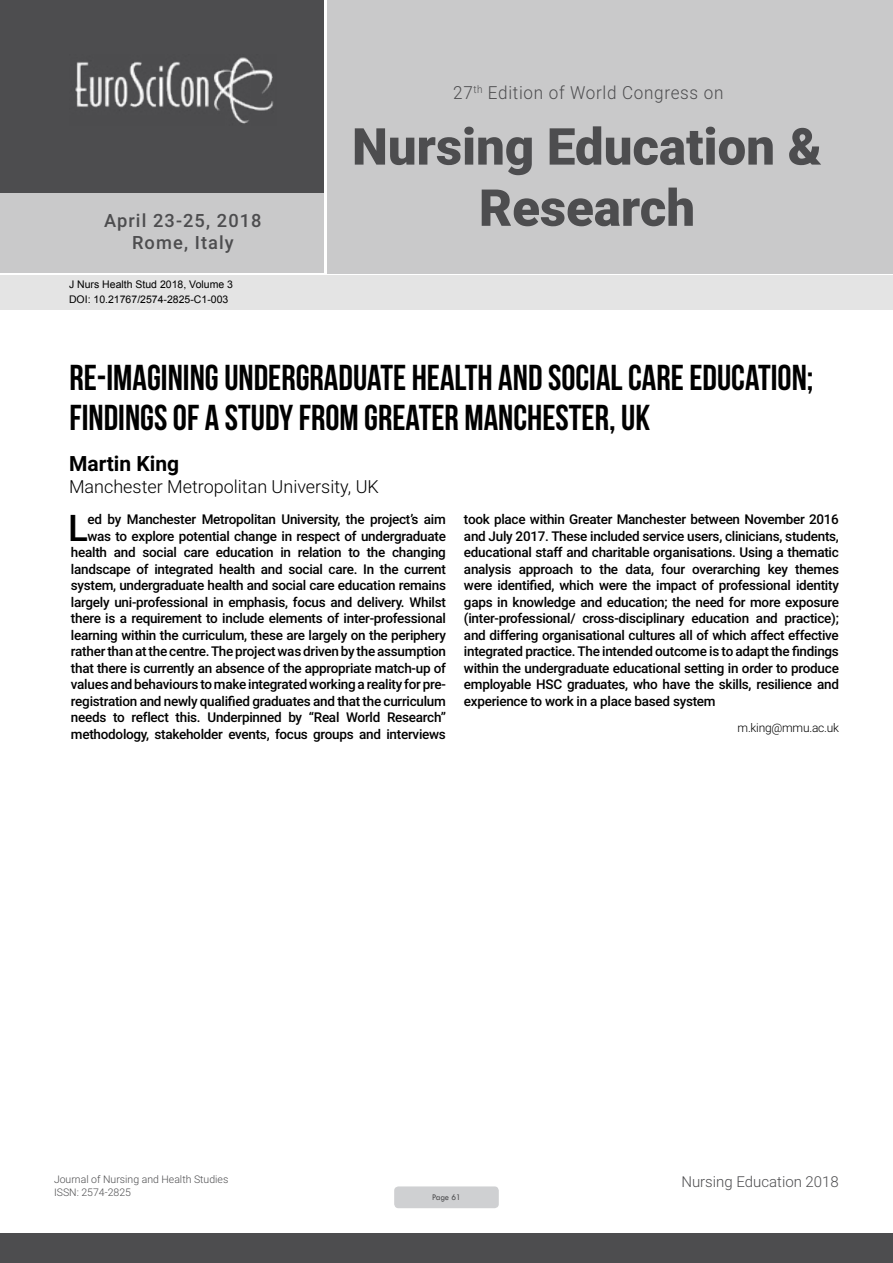
<style>
.page{position:relative;width:893px;height:1263px;background:#fff}
.page>*{position:absolute;margin:0;border:0;box-sizing:border-box;transform-origin:0 0}
.t1{font:900 51px/61.2px "Roboto";color:#4d4d4f;text-align:center}
.t2{font:500 36.75px "Roboto";color:#000}
.t3{font:36px/39.6px "Bebas Neue";color:#000}
.t4{font:700 21px "Roboto";color:#000}
.t5{font:500 18.3px/21.9px "Roboto";letter-spacing:.06em;color:#4d4d4f;text-align:center}
.t6{font:300 18px "Roboto";color:#000}
.t7{font:300 18px "Roboto";letter-spacing:.04em;color:#4d4d4f;scale:.95 1}
.t8{font:300 15px "Roboto";color:#4d4d4f}
.t9{font:500 13.5px/16.5px "Roboto";letter-spacing:-.02em;color:#000;text-align:right}
.t10{font:300 12px "Roboto";letter-spacing:-.02em;color:#000}
.t11{font:10.5px/14.4px "Arial";color:#000}
.t12{font:300 10.5px "Roboto";color:#4d4d4f}
.t13{font:9px "Tw Cen";letter-spacing:-.02em;color:#4d4d4f;scale:.95 1}
</style>
<div class="page">
<div style="left:0;top:0;width:323px;height:193px;background:#4d4d4f"></div>
<div style="left:1px;top:193px;width:323px;height:80px;background:#c9c9ca"></div>
<div style="left:327px;top:0;width:566px;height:273px;background:#c9c9ca"></div>
<img style="left:75px;top:57px;width:199px;height:67px">
<div style="left:0;top:1233px;width:893px;height:30px;background:#4d4d4f"></div>
<div style="left:1px;top:275px;width:892px;height:35px;background:#e4e4e4"></div>
<div style="left:394px;top:1186px;width:105px;height:22px;background:#cfd0d2;border-radius:4px"></div>
<h3 class="t5" style="left:104px;top:209px;width:159px">April 23-25, 2018<br>Rome, Italy</h3>
<p class="t11" style="left:69px;top:278px;width:166px">J Nurs Health Stud 2018, Volume 3<br>DOI: 10.21767/2574-2825-C1-003</p>
<h3 class="t7" style="left:453px;top:80px;width:286px">27<sup>th</sup> Edition of World Congress on</h3>
<h1 class="t1" style="left:352px;top:114px;width:471px">Nursing Education &amp;<br>Research</h1>
<h3 class="t3" style="left:69px;top:358px;width:746px">RE-IMAGINING UNDERGRADUATE HEALTH AND SOCIAL CARE EDUCATION;<br>FINDINGS OF A STUDY FROM GREATER MANCHESTER, UK</h3>
<h3 class="t4" style="left:69px;top:449px;width:112px">Martin King</h3>
<h3 class="t6" style="left:69px;top:474px;width:311px">Manchester Metropolitan University, UK</h3>
<p class="t9" style="left:71px;top:511px;width:377px">ed by Manchester Metropolitan University, the project’s aim was to explore potential change in respect of undergraduate health and social care education in relation to the changing landscape of integrated health and social care. In the current system, undergraduate health and social care education remains largely uni-professional in emphasis, focus and delivery. Whilst there is a requirement to include elements of inter-professional learning within the curriculum, these are largely on the periphery rather than at the centre. The project was driven by the assumption that there is currently an absence of the appropriate match-up of values and behaviours to make integrated working a reality for pre&shy;registration and newly qualified graduates and that the curriculum needs to reflect this. Underpinned by “Real World Research” methodology, stakeholder events, focus groups and interviews</p>
<p class="t9" style="left:464px;top:511px;width:376px;text-align:justify">took place within Greater Manchester between November 2016 and July 2017. These included service users, clinicians, students, educational staff and charitable organisations. Using a thematic analysis approach to the data, four overarching key themes were identified, which were the impact of professional identity gaps in knowledge and education; the need for more exposure (inter-professional/ cross-disciplinary education and practice); and differing organisational cultures all of which affect effective integrated practice. The intended outcome is to adapt the findings within the undergraduate educational setting in order to produce employable HSC graduates, who have the skills, resilience and experience to work in a place based system</p>
<h2 class="t2" style="left:68px;top:502px;width:21px">L</h2>
<p class="t10" style="left:738px;top:719px;width:103px">m.king@mmu.ac.uk</p>
<p class="t12" style="left:54px;top:1172px;width:176px">Journal of Nursing and Health Studies</p>
<p class="t8" style="left:681px;top:1171px;width:159px">Nursing Education 2018</p>
<p class="t12" style="left:54px;top:1185px;width:78px">ISSN: 2574-2825</p>
<p class="t13" style="left:432px;top:1192px;width:32px">Page 61</p>
</div>
